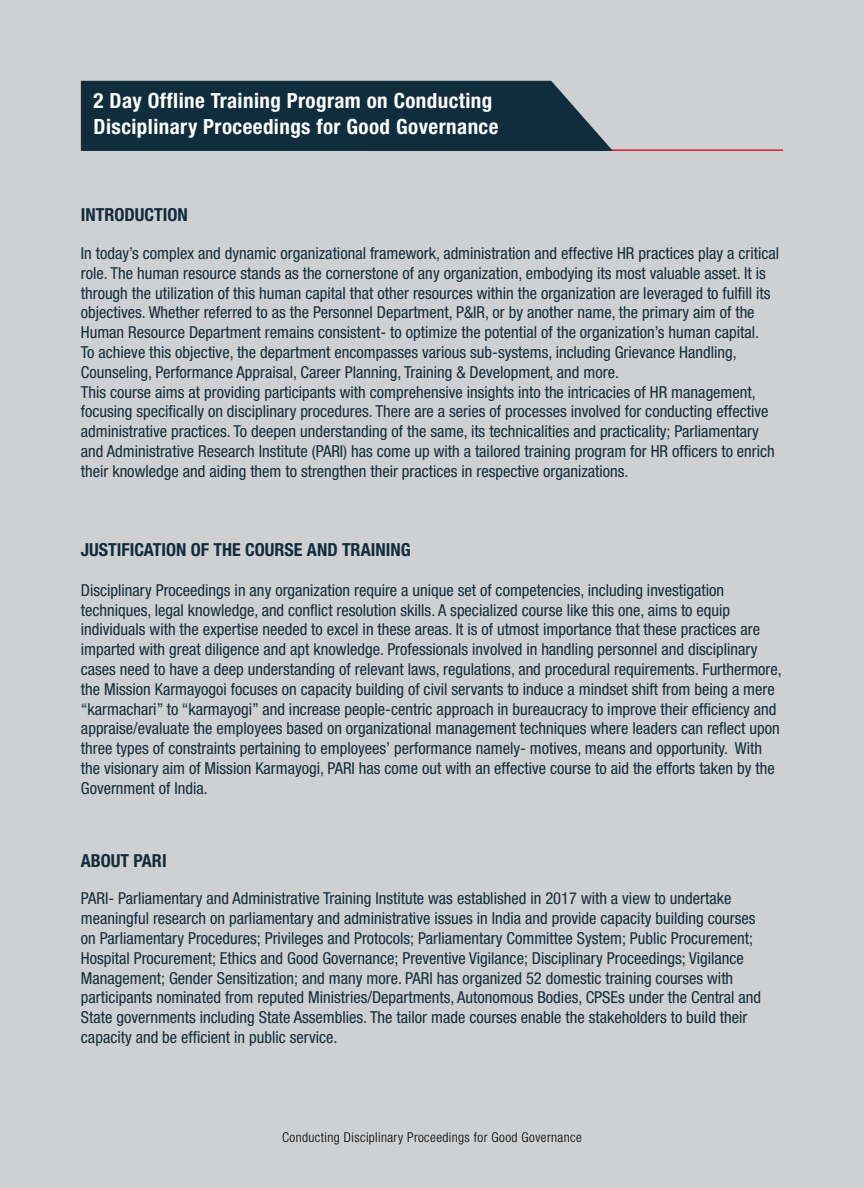
<style>
.page{position:relative;width:864px;height:1188px;background:#fff}
.page>*{position:absolute;margin:0;border:0;box-sizing:border-box;transform-origin:0 0}
.t1{font:700 condensed 21px/25.2px "Helvetica Neue LT Std";letter-spacing:.02em;color:#fff}
.t2{font:700 condensed 18px "Helvetica Neue LT Std";color:#102d3d}
.t3{font:condensed 16.5px/19.8px "Helvetica Neue LT Std";color:#102d3d}
.t4{font:300 condensed 13.5px "Helvetica Neue LT Std";letter-spacing:.03em;color:#000}
</style>
<div class="page">
<div style="left:0;top:0;width:863px;height:1188px;background:#cfd0d2"></div>
<hr style="left:364px;top:149px;width:418px;height:2px;background:#d31f28">
<div style="left:81px;top:81px;width:531px;height:70px;background:#102d3d"></div>
<p class="t1" style="left:94px;top:88px;width:406px">2 Day Offline Training Program on Conducting<br>Disciplinary Proceedings for Good Governance</p>
<p class="t2" style="left:81px;top:204px;width:108px">INTRODUCTION</p>
<p class="t3" style="left:81px;top:243px;width:699px">In today’s complex and dynamic organizational framework, administration and effective HR practices play a critical role. The human resource stands as the cornerstone of any organization, embodying its most valuable asset. It is through the utilization of this human capital that other resources within the organization are leveraged to fulfill its objectives. Whether referred to as the Personnel Department, P&amp;IR, or by another name, the primary aim of the Human Resource Department remains consistent- to optimize the potential of the organization’s human capital.<br>To achieve this objective, the department encompasses various sub-systems, including Grievance Handling, Counseling, Performance Appraisal, Career Planning, Training &amp; Development, and more.<br>This course aims at providing participants with comprehensive insights into the intricacies of HR management, focusing specifically on disciplinary procedures. There are a series of processes involved for conducting effective administrative practices. To deepen understanding of the same, its technicalities and practicality; Parliamentary and Administrative Research Institute (PARI) has come up with a tailored training program for HR officers to enrich their knowledge and aiding them to strengthen their practices in respective organizations.</p>
<p class="t2" style="left:81px;top:539px;width:331px">JUSTIFICATION OF THE COURSE AND TRAINING</p>
<p class="t3" style="left:81px;top:580px;width:702px">Disciplinary Proceedings in any organization require a unique set of competencies, including investigation techniques, legal knowledge, and conflict resolution skills. A specialized course like this one, aims to equip individuals with the expertise needed to excel in these areas. It is of utmost importance that these practices are imparted with great diligence and apt knowledge. Professionals involved in handling personnel and disciplinary cases need to have a deep understanding of relevant laws, regulations, and procedural requirements. Furthermore, the Mission Karmayogoi focuses on capacity building of civil servants to induce a mindset shift from being a mere “karmachari” to “karmayogi” and increase people-centric approach in bureaucracy to improve their efficiency and appraise/evaluate the employees based on organizational management techniques where leaders can reflect upon three types of constraints pertaining to employees’ performance namely- motives, means and opportunity. With the visionary aim of Mission Karmayogi, PARI has come out with an effective course to aid the efforts taken by the Government of India.</p>
<p class="t2" style="left:81px;top:849px;width:87px">ABOUT PARI</p>
<p class="t3" style="left:81px;top:889px;width:681px">PARI- Parliamentary and Administrative Training Institute was established in 2017 with a view to undertake meaningful research on parliamentary and administrative issues in India and provide capacity building courses on Parliamentary Procedures; Privileges and Protocols; Parliamentary Committee System; Public Procurement; Hospital Procurement; Ethics and Good Governance; Preventive Vigilance; Disciplinary Proceedings; Vigilance Management; Gender Sensitization; and many more. PARI has organized 52 domestic training courses with participants nominated from reputed Ministries/Departments, Autonomous Bodies, CPSEs under the Central and State governments including State Assemblies. The tailor made courses enable the stakeholders to build their capacity and be efficient in public service.</p>
<p class="t4" style="left:282px;top:1129px;width:301px">Conducting Disciplinary Proceedings for Good Governance</p>
</div>
